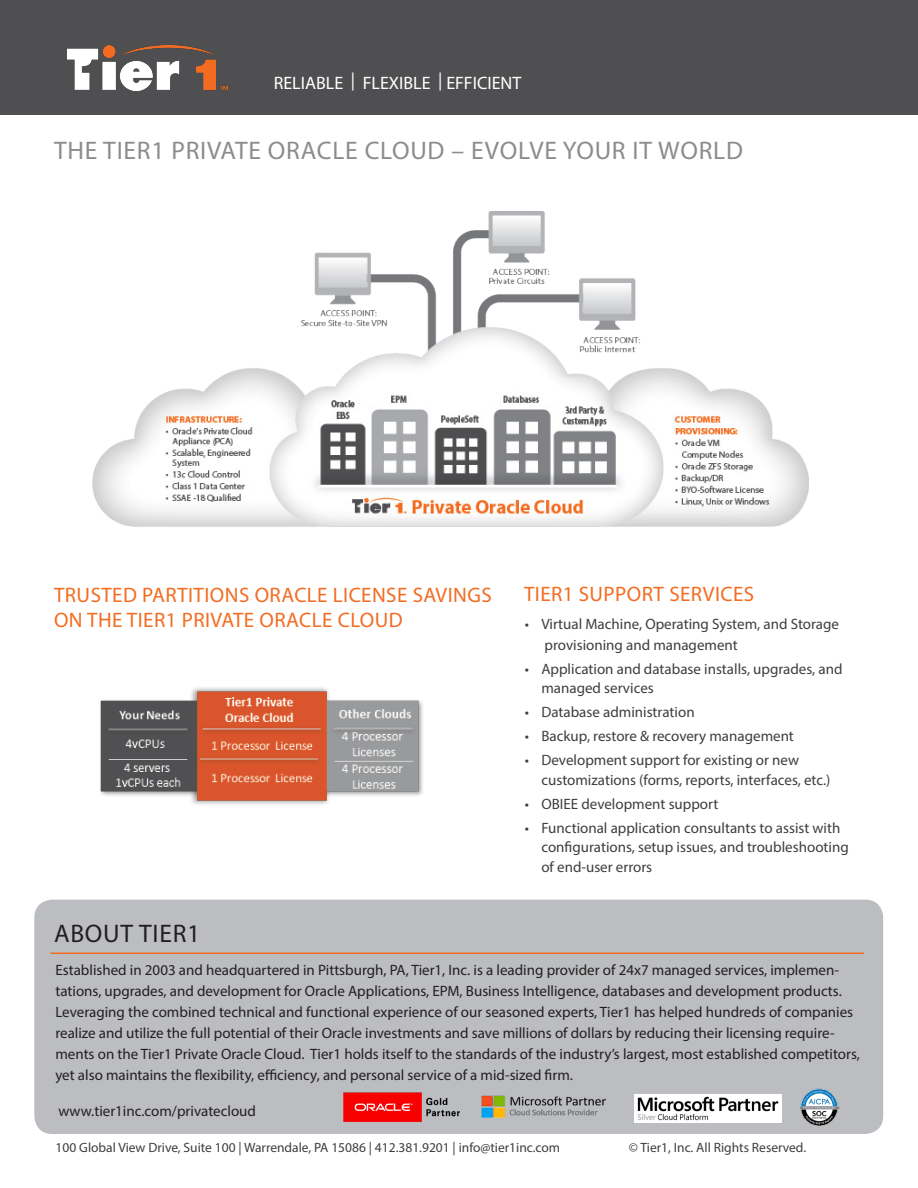
<style>
.page{position:relative;width:918px;height:1188px;background:#fff}
.page>*{position:absolute;margin:0;border:0;box-sizing:border-box;transform-origin:0 0}
.t1{font:25.5px "Myriad Pro";letter-spacing:.03em;color:#8a8c8f}
.t2{font:25.5px "Myriad Pro";letter-spacing:.03em;color:#231f20}
.t3{font:21px "Myriad Pro";letter-spacing:.02em;color:#f36c21}
.t4{font:18px "Myriad Pro";color:#fff}
.t5{font:15px/21px "Myriad Pro";color:#231f20}
.t6{font:15px "Myriad Pro";color:#3e3e3f}
.t7{font:13.5px "Myriad Pro";color:#3e3e3f}
</style>
<div class="page">
<div style="left:34px;top:900px;width:849px;height:234px;background:#bcbdc0;border-radius:18px"></div>
<hr style="left:50px;top:952px;width:814px;height:2px;background:#f36c21">
<div style="left:0;top:0;width:918px;height:115px;background:#4f4f51"></div>
<img style="left:68px;top:46px;width:159px;height:45px">
<img style="left:93px;top:211px;width:716px;height:316px">
<img style="left:100px;top:687px;width:323px;height:118px">
<img style="left:343px;top:1092px;width:117px;height:30px">
<img style="left:481px;top:1095px;width:125px;height:23px">
<img style="left:634px;top:1095px;width:147px;height:28px">
<img style="left:799px;top:1088px;width:41px;height:38px">
<p class="t4" style="left:274px;top:72px;width:249px">RELIABLE | FLEXIBLE | EFFICIENT</p>
<p class="t1" style="left:54px;top:134px;width:691px">THE TIER1 PRIVATE ORACLE CLOUD – EVOLVE YOUR IT WORLD</p>
<p class="t3" style="left:54px;top:582px;width:439px">TRUSTED PARTITIONS ORACLE LICENSE SAVINGS</p>
<p class="t3" style="left:524px;top:581px;width:232px">TIER1 SUPPORT SERVICES</p>
<p class="t3" style="left:54px;top:607px;width:350px">ON THE TIER1 PRIVATE ORACLE CLOUD</p>
<p class="t6" style="left:525px;top:614px;width:316px">• Virtual Machine, Operating System, and Storage</p>
<p class="t6" style="left:545px;top:635px;width:195px">provisioning and management</p>
<p class="t6" style="left:525px;top:659px;width:319px">• Application and database installs, upgrades, and</p>
<p class="t6" style="left:541px;top:679px;width:114px">managed services</p>
<p class="t6" style="left:525px;top:703px;width:171px">• Database administration</p>
<p class="t6" style="left:525px;top:727px;width:271px">• Backup, restore &amp; recovery management</p>
<p class="t6" style="left:525px;top:751px;width:276px">• Development support for existing or new</p>
<p class="t6" style="left:541px;top:770px;width:291px">customizations (forms, reports, interfaces, etc.)</p>
<p class="t6" style="left:525px;top:794px;width:195px">• OBIEE development support</p>
<p class="t6" style="left:525px;top:818px;width:317px">• Functional application consultants to assist with</p>
<p class="t6" style="left:541px;top:838px;width:309px">configurations, setup issues, and troubleshooting</p>
<p class="t6" style="left:541px;top:857px;width:112px">of end-user errors</p>
<p class="t2" style="left:54px;top:918px;width:148px">ABOUT TIER1</p>
<p class="t5" style="left:55px;top:959px;width:806px">Established in 2003 and headquartered in Pittsburgh, PA, Tier1, Inc. is a leading provider of 24x7 managed services, implemen&shy;tations, upgrades, and development for Oracle Applications, EPM, Business Intelligence, databases and development products.<br>Leveraging the combined technical and functional experience of our seasoned experts, Tier1 has helped hundreds of companies realize and utilize the full potential of their Oracle investments and save millions of dollars by reducing their licensing require&shy;ments on the Tier1 Private Oracle Cloud. Tier1 holds itself to the standards of the industry’s largest, most established competitors, yet also maintains the flexibility, efficiency, and personal service of a mid-sized firm.</p>
<p class="t5" style="left:58px;top:1101px;width:199px">www.tier1inc.com/privatecloud</p>
<p class="t7" style="left:56px;top:1139px;width:506px">100 Global View Drive, Suite 100 | Warrendale, PA 15086 | 412.381.9201 | info@tier1inc.com</p>
<p class="t7" style="left:629px;top:1139px;width:179px">© Tier1, Inc. All Rights Reserved.</p>
</div>
